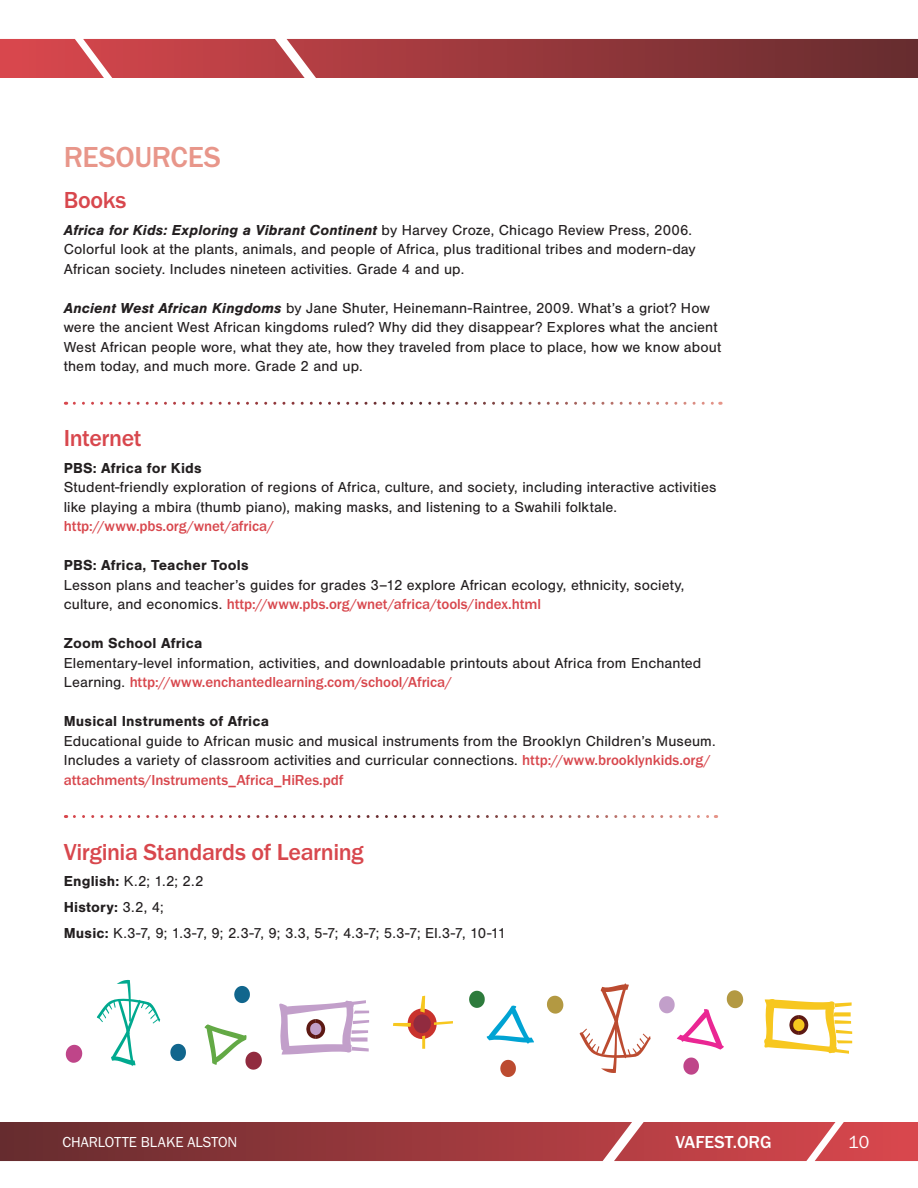
<style>
.page{position:relative;width:918px;height:1188px;background:#fff}
.page>*{position:absolute;margin:0;border:0;box-sizing:border-box;transform-origin:0 0}
.t1{font:500 30px "Franklin Gothic URW";letter-spacing:-.01em;color:#e8968a}
.t2{font:500 24px "Franklin Gothic URW";letter-spacing:-.015em;color:#d8474d}
.t3{font:500 18px "Franklin Gothic URW";color:#fff}
.t4{font:18px "Franklin Gothic URW Boo";color:#fff}
.t5{font:15px/19.5px "Nimbus San";letter-spacing:.01em;color:#231f20}
.t6{font:700 15px "Nimbus San";letter-spacing:.01em;color:#231f20}
.t7{font:15px "Franklin Gothic URW Boo";color:#fff}
.s1{font-weight:700;font-style:italic}
.s2{font-family:"Franklin Gothic URW";font-weight:500;color:#d8474d}
.s3{font-weight:700}
.s4{font-weight:400}
</style>
<div class="page">
<svg style="left:0;top:1122px;width:918px;height:39px;background:#a13d42"></svg>
<svg style="left:0;top:39px;width:918px;height:39px;background:#a13e42"></svg>
<svg style="left:683px;top:1058px;width:16px;height:17px"></svg>
<svg style="left:170px;top:1044px;width:16px;height:17px"></svg>
<svg style="left:234px;top:986px;width:16px;height:17px"></svg>
<svg style="left:500px;top:1060px;width:16px;height:17px"></svg>
<svg style="left:547px;top:996px;width:16px;height:18px"></svg>
<svg style="left:66px;top:1045px;width:16px;height:18px"></svg>
<svg style="left:469px;top:991px;width:65px;height:53px"></svg>
<svg style="left:659px;top:990px;width:84px;height:60px"></svg>
<svg style="left:205px;top:1024px;width:57px;height:46px"></svg>
<svg style="left:764px;top:999px;width:88px;height:55px"></svg>
<svg style="left:580px;top:983px;width:71px;height:90px"></svg>
<svg style="left:97px;top:980px;width:63px;height:86px"></svg>
<svg style="left:393px;top:996px;width:60px;height:53px"></svg>
<svg style="left:279px;top:1000px;width:90px;height:55px"></svg>
<svg style="left:74px;top:402px;width:647px;height:3px"></svg>
<svg style="left:74px;top:815px;width:642px;height:3px"></svg>
<p class="t1" style="left:64px;top:138px;width:159px">RESOURCES</p>
<p class="t2" style="left:64px;top:186px;width:64px">Books</p>
<p class="t5" style="left:64px;top:220px;width:634px"><span class="s1">Africa for Kids: Exploring a Vibrant Continent</span> by Harvey Croze, Chicago Review Press, 2006.<br>Colorful look at the plants, animals, and people of Africa, plus traditional tribes and modern-day<br>African society. Includes nineteen activities. Grade 4 and up.</p>
<p class="t5" style="left:64px;top:298px;width:659px"><span class="s1">Ancient West African Kingdoms</span> by Jane Shuter, Heinemann-Raintree, 2009. What’s a griot? How were the ancient West African kingdoms ruled? Why did they disappear? Explores what the ancient West African people wore, what they ate, how they traveled from place to place, how we know about them today, and much more. Grade 2 and up.</p>
<p class="t2" style="left:64px;top:423px;width:79px">Internet</p>
<p class="t6" style="left:64px;top:459px;width:139px">PBS: Africa for Kids</p>
<p class="t5" style="left:64px;top:478px;width:654px">Student-friendly exploration of regions of Africa, culture, and society, including interactive activities like playing a mbira (thumb piano), making masks, and listening to a Swahili folktale. <span class="s2">http://www.pbs.org/wnet/africa/</span></p>
<p class="t6" style="left:64px;top:557px;width:186px">PBS: Africa, Teacher Tools</p>
<p class="t5" style="left:64px;top:575px;width:622px">Lesson plans and teacher’s guides for grades 3–12 explore African ecology, ethnicity, society, culture, and economics. <span class="s2">http://www.pbs.org/wnet/africa/tools/index.html</span></p>
<p class="t6" style="left:64px;top:635px;width:140px">Zoom School Africa</p>
<p class="t5" style="left:64px;top:653px;width:639px">Elementary-level information, activities, and downloadable printouts about Africa from Enchanted<br>Learning. <span class="s2">http://www.enchantedlearning.com/school/Africa/</span></p>
<p class="t6" style="left:64px;top:713px;width:207px">Musical Instruments of Africa</p>
<p class="t5" style="left:64px;top:731px;width:653px">Educational guide to African music and musical instruments from the Brooklyn Children’s Museum.<br>Includes a variety of classroom activities and curricular connections. <span class="s2">http://www.brooklynkids.org/ attachments/Instruments_Africa_HiRes.pdf</span></p>
<p class="t2" style="left:64px;top:837px;width:301px">Virginia Standards of Learning</p>
<p class="t5" style="left:64px;top:871px;width:141px"><span class="s3">English:</span> K.2; 1.2; 2.2</p>
<p class="t6" style="left:64px;top:899px;width:101px">History: <span class="s4">3.2, 4;</span></p>
<p class="t5" style="left:64px;top:924px;width:444px"><span class="s3">Music:</span> K.3-7, 9; 1.3-7, 9; 2.3-7, 9; 3.3, 5-7; 4.3-7; 5.3-7; EI.3-7, 10-11</p>
<p class="t7" style="left:62px;top:1133px;width:177px">CHARLOTTE BLAKE ALSTON</p>
<p class="t3" style="left:676px;top:1130px;width:98px">VAFEST.ORG</p>
<p class="t4" style="left:848px;top:1130px;width:23px">10</p>
</div>
